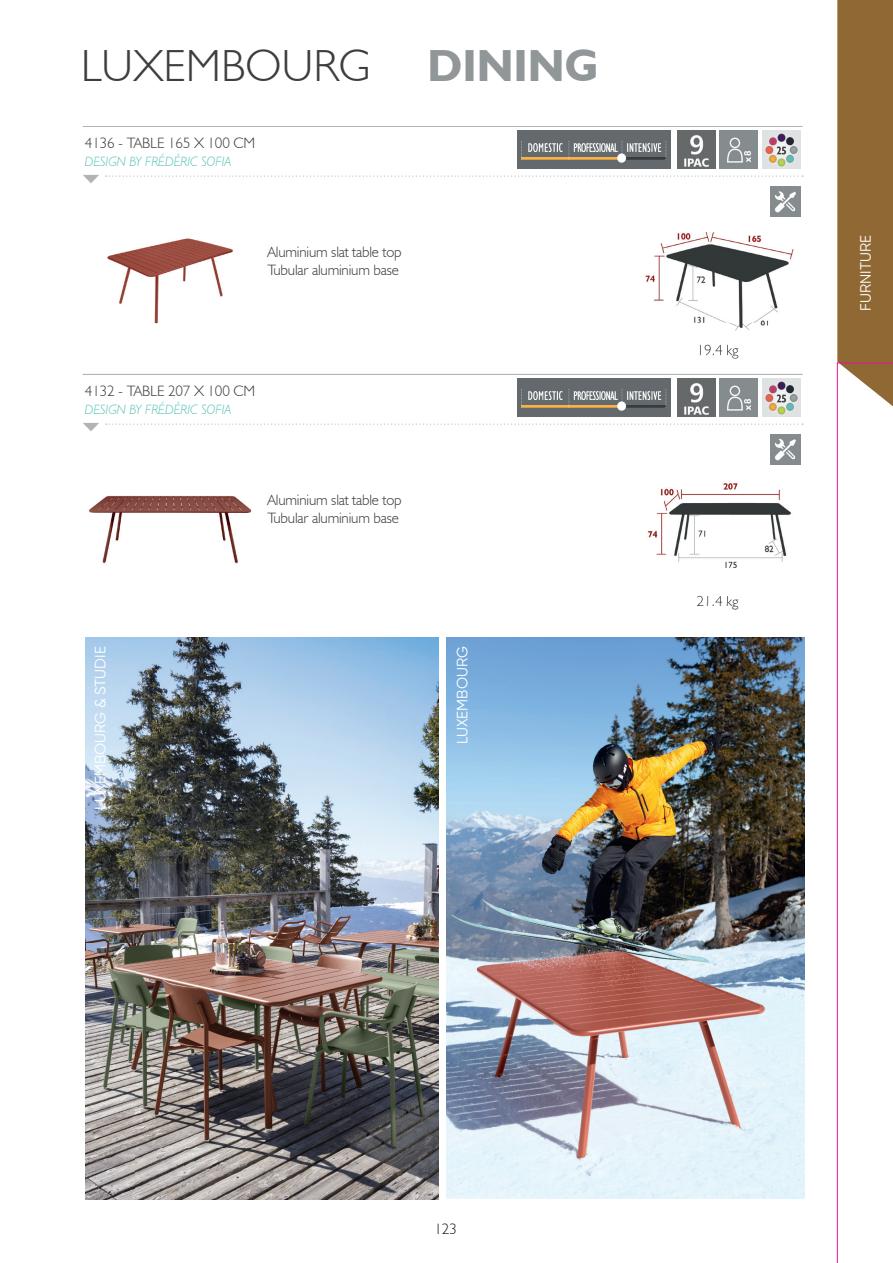
<style>
.page{position:relative;width:893px;height:1263px;background:#fff}
.page>*{position:absolute;margin:0;border:0;box-sizing:border-box;transform-origin:0 0}
.t1{font:300 45px "Humanist 521 BT";color:#3e3e3f}
.t2{font:700 45px "Humanist 521 BT";color:#919699}
.t3{font:300 15px/18px "Humanist 521 BT";letter-spacing:-.01em;color:#3e3e3f}
.t4{font:15px "Gilroy";color:#fff}
.t5{font:300 15px "Humanist 521 BT";color:#231f20}
.t6{font:italic 300 13.5px "Humanist 521 BT";color:#5fc5ba}
</style>
<div class="page">
<svg style="left:106px;top:424px;width:697px;height:1px"></svg>
<hr style="left:83px;top:374px;width:720px;height:1px;background:#b2b3b7">
<img style="left:89px;top:495px;width:163px;height:69px">
<img style="left:518px;top:379px;width:153px;height:38px">
<img style="left:677px;top:379px;width:38px;height:38px">
<img style="left:720px;top:379px;width:38px;height:38px">
<img style="left:762px;top:379px;width:38px;height:38px">
<img style="left:647px;top:434px;width:154px;height:167px">
<img style="left:697px;top:596px;width:41px;height:7px">
<img style="left:771px;top:435px;width:29px;height:29px">
<svg style="left:83px;top:423px;width:16px;height:8px"></svg>
<svg style="left:106px;top:176px;width:697px;height:1px"></svg>
<hr style="left:83px;top:126px;width:720px;height:1px;background:#b2b3b7">
<img style="left:107px;top:238px;width:126px;height:86px">
<img style="left:771px;top:187px;width:29px;height:8px">
<img style="left:518px;top:131px;width:153px;height:38px">
<img style="left:677px;top:131px;width:38px;height:38px">
<img style="left:720px;top:131px;width:38px;height:38px">
<img style="left:762px;top:131px;width:38px;height:38px">
<img style="left:645px;top:195px;width:156px;height:163px">
<img style="left:700px;top:345px;width:38px;height:14px">
<svg style="left:83px;top:175px;width:16px;height:8px"></svg>
<img style="left:447px;top:638px;width:358px;height:560px">
<img style="left:85px;top:638px;width:354px;height:561px">
<div style="left:837px;top:0;width:56px;height:362px;background:#8f6834"></div>
<svg style="left:837px;top:362px;width:56px;height:901px"></svg>
<h1 class="t1" style="left:81px;top:38px;width:292px">LUXEMBOURG</h1>
<h1 class="t2" style="left:428px;top:38px;width:172px">DINING</h1>
<p class="t3" style="left:85px;top:133px;width:172px">4136 - TABLE 165 X 100 CM</p>
<p class="t6" style="left:85px;top:154px;width:149px">DESIGN BY FRÉDÉRIC SOFIA</p>
<p class="t3" style="left:267px;top:243px;width:136px">Aluminium slat table top<br>Tubular aluminium base</p>
<p class="t3" style="left:85px;top:381px;width:172px">4132 - TABLE 207 X 100 CM</p>
<p class="t6" style="left:85px;top:402px;width:149px">DESIGN BY FRÉDÉRIC SOFIA</p>
<p class="t3" style="left:267px;top:491px;width:136px">Aluminium slat table top<br>Tubular aluminium base</p>
<p class="t4" style="left:91px;top:810px;width:165px;rotate:-90deg">LUXEMBOURG &amp; STUDIE</p>
<p class="t4" style="left:453px;top:744px;width:99px;rotate:-90deg">LUXEMBOURG</p>
<p class="t3" style="left:696px;top:592px;width:43px">21.4 kg</p>
<p class="t4" style="left:856px;top:311px;width:77px;rotate:-90deg">FURNITURE</p>
<p class="t5" style="left:434px;top:1219px;width:24px">123</p>
</div>
